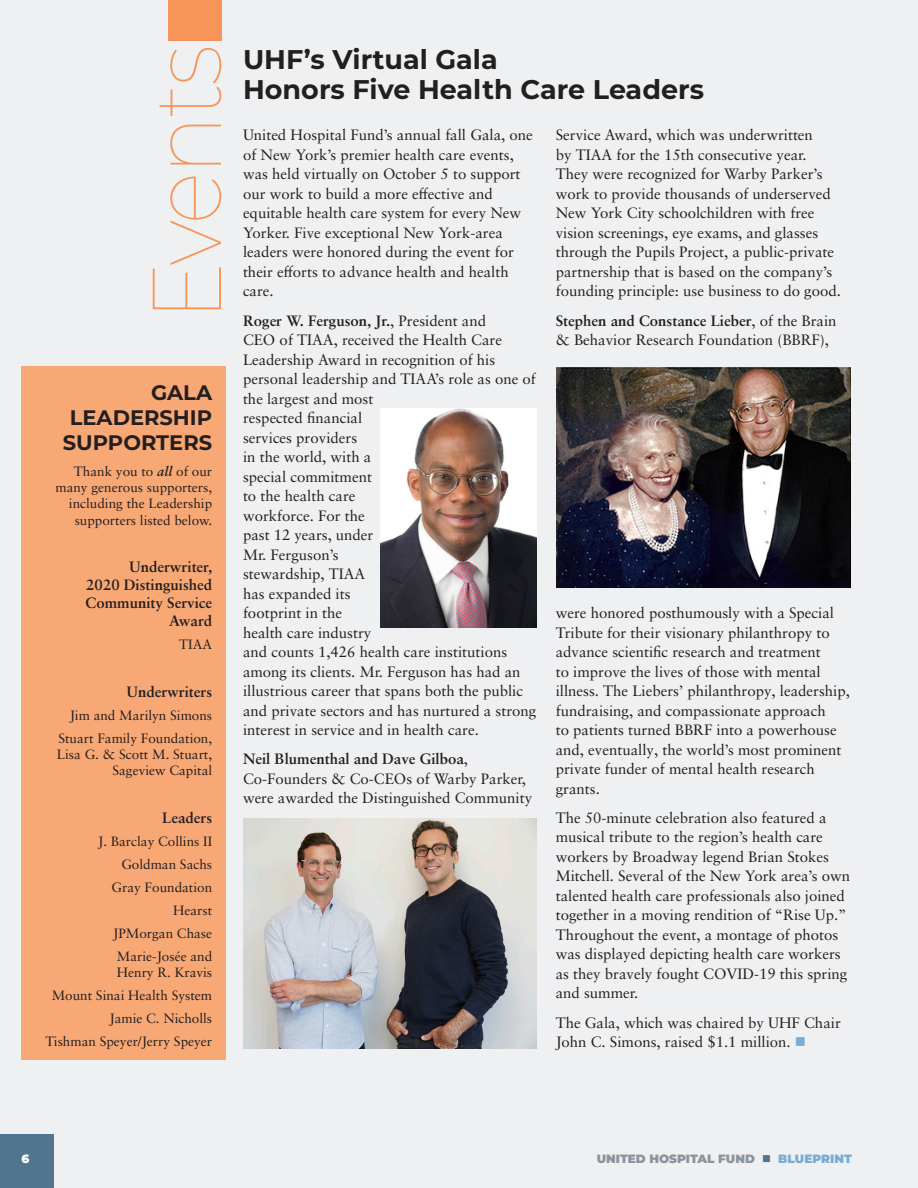
<style>
.page{position:relative;width:918px;height:1188px;background:#eff0f1}
.page>*{position:absolute;margin:0;border:0;box-sizing:border-box;transform-origin:0 0}
.t1{font:100 97.5px "Montserrat";letter-spacing:-.035em;color:#f79559;scale:.92 1}
.H1_head{font:700 27px/30px "Montserrat";color:#231f20}
.T1_body_text{font:700 21px/25.2px "Montserrat";color:#231f20;text-align:right}
.T1_body_text-2{font:15px/19.5px "Sabon LT Pro";color:#231f20}
.T1_body_text-3{font:700 15px/18px "Sabon LT Pro";color:#231f20;text-align:right}
.T1_body_text-4{font:13.5px/16.2px "Sabon LT Pro";color:#231f20;text-align:right}
.t2{font:900 12px "Montserrat";color:#8c959d}
.t3{font:900 12px "Montserrat";color:#fff}
.s1{font-weight:700;font-style:italic}
.s2{font-weight:700}
.s3{color:#7aacd2}
.s4{color:#51758f}
</style>
<div class="page">
<div style="left:0;top:1134px;width:54px;height:54px;background:#51758f"></div>
<div style="left:168px;top:0;width:54px;height:40px;background:#f79559"></div>
<div style="left:22px;top:366px;width:204px;height:693px;background:#f8a875"></div>
<img style="left:380px;top:408px;width:157px;height:219px">
<img style="left:243px;top:818px;width:294px;height:230px">
<img style="left:557px;top:367px;width:293px;height:220px">
<p class="t1" style="left:121px;top:321px;width:302px;rotate:-90deg">Events</p>
<p class="T1_body_text" style="left:63px;top:379px;width:151px">GALA<br>LEADERSHIP<br>SUPPORTERS</p>
<p class="T1_body_text-4" style="left:55px;top:463px;width:158px">Thank you to <span class="s1">all</span> of our many generous supporters, including the Leadership supporters listed below.</p>
<p class="T1_body_text-3" style="left:86px;top:558px;width:128px">Underwriter,<br>2020 Distinguished<br>Community Service<br>Award</p>
<p class="T1_body_text-4" style="left:179px;top:636px;width:34px">TIAA</p>
<p class="T1_body_text-3" style="left:126px;top:682px;width:87px">Underwriters</p>
<p class="T1_body_text-4" style="left:70px;top:707px;width:144px">Jim and Marilyn Simons</p>
<p class="T1_body_text-4" style="left:57px;top:730px;width:157px">Stuart Family Foundation,<br>Lisa G. &amp; Scott M. Stuart,<br>Sageview Capital</p>
<p class="T1_body_text-3" style="left:162px;top:808px;width:51px">Leaders</p>
<p class="T1_body_text-4" style="left:98px;top:833px;width:115px">J. Barclay Collins II</p>
<p class="T1_body_text-4" style="left:121px;top:856px;width:92px">Goldman Sachs</p>
<p class="T1_body_text-4" style="left:112px;top:879px;width:102px">Gray Foundation</p>
<p class="T1_body_text-4" style="left:173px;top:902px;width:41px">Hearst</p>
<p class="T1_body_text-4" style="left:113px;top:925px;width:101px">JPMorgan Chase</p>
<p class="T1_body_text-4" style="left:117px;top:948px;width:97px;text-align:left">Marie-Josée and<br>Henry R. Kravis</p>
<p class="T1_body_text-4" style="left:52px;top:987px;width:162px">Mount Sinai Health System</p>
<p class="T1_body_text-4" style="left:109px;top:1010px;width:104px">Jamie C. Nicholls</p>
<p class="T1_body_text-4" style="left:45px;top:1033px;width:168px">Tishman Speyer/Jerry Speyer</p>
<p class="H1_head" style="left:243px;top:43px;width:463px">UHF’s Virtual Gala<br>Honors Five Health Care Leaders</p>
<p class="T1_body_text-2" style="left:243px;top:125px;width:291px">United Hospital Fund’s annual fall Gala, one of New York’s premier health care events, was held virtually on October 5 to support our work to build a more effective and equitable health care system for every New Yorker. Five exceptional New York-area leaders were honored during the event for their efforts to advance health and health care.</p>
<p class="T1_body_text-2" style="left:243px;top:310px;width:295px"><span class="s2">Roger W. Ferguson, Jr.</span>, President and<br>CEO of TIAA, received the Health Care<br>Leadership Award in recognition of his personal leadership and TIAA’s role as one of the largest and most<br>respected financial<br>services providers<br>in the world, with a<br>special commitment<br>to the health care<br>workforce. For the<br>past 12 years, under<br>Mr. Ferguson’s<br>stewardship, TIAA<br>has expanded its<br>footprint in the<br>health care industry<br>and counts 1,426 health care institutions among its clients. Mr. Ferguson has had an illustrious career that spans both the public and private sectors and has nurtured a strong interest in service and in health care.</p>
<p class="T1_body_text-2" style="left:243px;top:749px;width:291px"><span class="s2">Neil Blumenthal and Dave Gilboa</span>,<br>Co-Founders &amp; Co-CEOs of Warby Parker, were awarded the Distinguished Community</p>
<p class="T1_body_text-2" style="left:556px;top:125px;width:287px">Service Award, which was underwritten<br>by TIAA for the 15th consecutive year.<br>They were recognized for Warby Parker’s work to provide thousands of underserved New York City schoolchildren with free vision screenings, eye exams, and glasses through the Pupils Project, a public-private partnership that is based on the company’s founding principle: use business to do good.</p>
<p class="T1_body_text-2" style="left:556px;top:310px;width:282px"><span class="s2">Stephen and Constance Lieber</span>, of the Brain &amp; Behavior Research Foundation (BBRF),</p>
<p class="T1_body_text-2" style="left:556px;top:603px;width:296px">were honored posthumously with a Special Tribute for their visionary philanthropy to advance scientific research and treatment<br>to improve the lives of those with mental illness. The Liebers’ philanthropy, leadership, fundraising, and compassionate approach<br>to patients turned BBRF into a powerhouse and, eventually, the world’s most prominent private funder of mental health research grants.</p>
<p class="T1_body_text-2" style="left:556px;top:808px;width:296px">The 50-minute celebration also featured a musical tribute to the region’s health care workers by Broadway legend Brian Stokes Mitchell. Several of the New York area’s own talented health care professionals also joined together in a moving rendition of “Rise Up.” Throughout the event, a montage of photos was displayed depicting health care workers as they bravely fought COVID-19 this spring and summer.</p>
<p class="T1_body_text-2" style="left:556px;top:1012px;width:287px">The Gala, which was chaired by UHF Chair<br>John C. Simons, raised $1.1 million. <span class="s3">■</span></p>
<p class="t3" style="left:22px;top:1150px;width:9px">6</p>
<p class="t2" style="left:597px;top:1150px;width:257px">UNITED HOSPITAL FUND <span class="s4">■</span> <span class="s3">BLUEPRINT</span></p>
</div>
